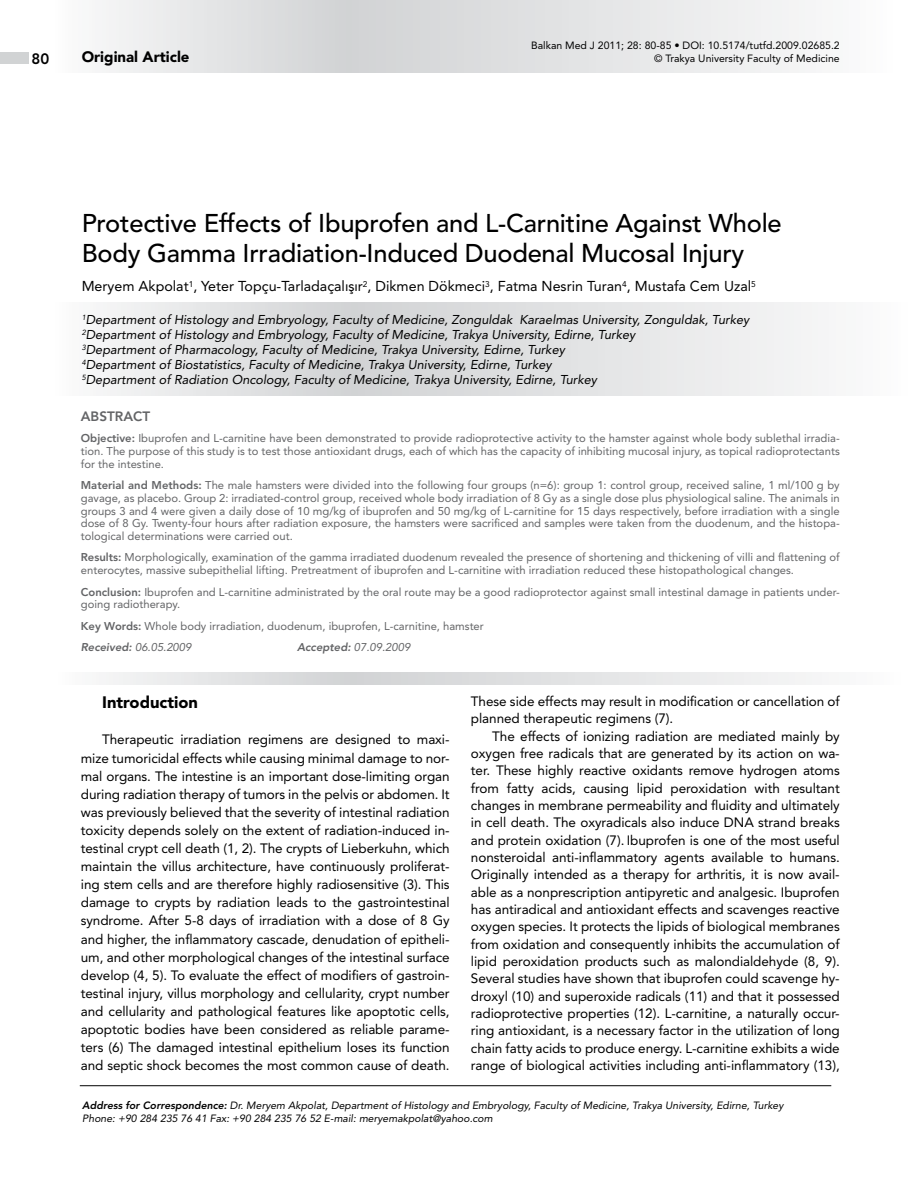
<style>
.page{position:relative;width:915px;height:1191px;background:#fff}
.page>*{position:absolute;margin:0;border:0;box-sizing:border-box;transform-origin:0 0}
.t1{font:500 25.5px/30px "Avenir LT Std";letter-spacing:-.01em;color:#000}
.t2{font:900 16.5px "Avenir LT Std";color:#000}
.t3{font:900 15px "Avenir LT Std";color:#000}
.t4{font:800 15px "Avenir LT Std";color:#000}
.t5{font:14.25px "Avenir LT Std";color:#000}
.t6{font:13.5px/17.4px "Avenir LT Std";letter-spacing:-.005em;color:#000;text-align:justify}
.t7{font:800 13.5px "Avenir LT Std";color:#636466}
.t8{font:italic 12.75px/15px "Avenir LT Std";color:#000}
.t9{font:11.25px/12.8px "Avenir LT Std";color:#636466}
.t10{font:italic 11.25px "Avenir LT Std";color:#636466}
.t11{font:italic 10.5px/12.8px "Avenir LT Std";color:#000}
.t12{font:10.5px/13.2px "Avenir LT Std";color:#000;text-align:right}
.s1{font-weight:800}
.s2{font-weight:800;font-style:italic}
.s3{font-style:italic}
</style>
<div class="page">
<svg style="left:102px;top:0;width:703px;height:72px"></svg>
<svg style="left:103px;top:302px;width:715px;height:93px"></svg>
<div style="left:0;top:53px;width:29px;height:11px;background:#d1d3d4"></div>
<hr style="left:80px;top:1085px;width:751px;height:1px;background:#000">
<svg style="left:106px;top:672px;width:706px;height:13px"></svg>
<p class="t4" style="left:32px;top:49px;width:19px">80</p>
<p class="t3" style="left:82px;top:48px;width:109px">Original Article</p>
<p class="t12" style="left:531px;top:38px;width:310px">Balkan Med J 2011; 28: 80-85 • DOI: 10.5174/tutfd.2009.02685.2 © Trakya University Faculty of Medicine</p>
<h1 class="t1" style="left:82px;top:208px;width:701px">Protective Effects of Ibuprofen and L-Carnitine Against Whole<br>Body Gamma Irradiation-Induced Duodenal Mucosal Injury</h1>
<p class="t5" style="left:82px;top:278px;width:675px">Meryem Akpolat<sup>1</sup>, Yeter Topçu-Tarladaçalışır<sup>2</sup>, Dikmen Dökmeci<sup>3</sup>, Fatma Nesrin Turan<sup>4</sup>, Mustafa Cem Uzal<sup>5</sup></p>
<p class="t8" style="left:82px;top:312px;width:668px"><sup>1</sup>Department of Histology and Embryology, Faculty of Medicine, Zonguldak Karaelmas University, Zonguldak, Turkey <sup>2</sup>Department of Histology and Embryology, Faculty of Medicine, Trakya University, Edirne, Turkey<br><sup>3</sup>Department of Pharmacology, Faculty of Medicine, Trakya University, Edirne, Turkey<br><sup>4</sup>Department of Biostatistics, Faculty of Medicine, Trakya University, Edirne, Turkey<br><sup>5</sup>Department of Radiation Oncology, Faculty of Medicine, Trakya University, Edirne, Turkey</p>
<p class="t7" style="left:81px;top:408px;width:71px">ABSTRACT</p>
<p class="t9" style="left:81px;top:432px;width:760px;text-align:justify"><span class="s1">Objective:</span> Ibuprofen and L-carnitine have been demonstrated to provide radioprotective activity to the hamster against whole body sublethal irradia&shy;tion. The purpose of this study is to test those antioxidant drugs, each of which has the capacity of inhibiting mucosal injury, as topical radioprotectants for the intestine.</p>
<p class="t9" style="left:81px;top:479px;width:760px;text-align:justify"><span class="s1">Material and Methods:</span> The male hamsters were divided into the following four groups (n=6): group 1: control group, received saline, 1 ml/100 g by gavage, as placebo. Group 2: irradiated-control group, received whole body irradiation of 8 Gy as a single dose plus physiological saline. The animals in groups 3 and 4 were given a daily dose of 10 mg/kg of ibuprofen and 50 mg/kg of L-carnitine for 15 days respectively, before irradiation with a single dose of 8 Gy. Twenty-four hours after radiation exposure, the hamsters were sacrificed and samples were taken from the duodenum, and the histopa&shy;tological determinations were carried out.</p>
<p class="t9" style="left:81px;top:551px;width:760px"><span class="s1">Results:</span> Morphologically, examination of the gamma irradiated duodenum revealed the presence of shortening and thickening of villi and flattening of enterocytes, massive subepithelial lifting. Pretreatment of ibuprofen and L-carnitine with irradiation reduced these histopathological changes.</p>
<p class="t9" style="left:81px;top:585px;width:760px"><span class="s1">Conclusion:</span> Ibuprofen and L-carnitine administrated by the oral route may be a good radioprotector against small intestinal damage in patients under&shy;going radiotherapy.</p>
<p class="t9" style="left:81px;top:615px;width:404px;line-height:21.3px"><span class="s1">Key Words:</span> Whole body irradiation, duodenum, ibuprofen, L-carnitine, hamster<br><span class="s2">Received:</span> <span class="s3">06.05.2009</span></p>
<p class="t10" style="left:297px;top:640px;width:115px"><span class="s1">Accepted:</span> 07.09.2009</p>
<p class="t2" style="left:102px;top:692px;width:97px">Introduction</p>
<p class="t6" style="left:81px;top:730px;width:370px;line-height:18.1px;text-indent:21px">Therapeutic irradiation regimens are designed to maxi&shy;mize tumoricidal effects while causing minimal damage to nor&shy;mal organs. The intestine is an important dose-limiting organ during radiation therapy of tumors in the pelvis or abdomen. It was previously believed that the severity of intestinal radiation toxicity depends solely on the extent of radiation-induced in&shy;testinal crypt cell death (1, 2). The crypts of Lieberkuhn, which maintain the villus architecture, have continuously proliferat&shy;ing stem cells and are therefore highly radiosensitive (3). This damage to crypts by radiation leads to the gastrointestinal syndrome. After 5-8 days of irradiation with a dose of 8 Gy and higher, the inflammatory cascade, denudation of epitheli&shy;um, and other morphological changes of the intestinal surface develop (4, 5). To evaluate the effect of modifiers of gastroin&shy;testinal injury, villus morphology and cellularity, crypt number and cellularity and pathological features like apoptotic cells, apoptotic bodies have been considered as reliable parame&shy;ters (6) The damaged intestinal epithelium loses its function and septic shock becomes the most common cause of death.</p>
<p class="t6" style="left:471px;top:692px;width:370px">These side effects may result in modification or cancellation of planned therapeutic regimens (7).</p>
<p class="t6" style="left:471px;top:727px;width:370px;text-indent:21px">The effects of ionizing radiation are mediated mainly by oxygen free radicals that are generated by its action on wa&shy;ter. These highly reactive oxidants remove hydrogen atoms from fatty acids, causing lipid peroxidation with resultant changes in membrane permeability and fluidity and ultimately in cell death. The oxyradicals also induce DNA strand breaks and protein oxidation (7). Ibuprofen is one of the most useful nonsteroidal anti-inflammatory agents available to humans.<br>Originally intended as a therapy for arthritis, it is now avail&shy;able as a nonprescription antipyretic and analgesic. Ibuprofen has antiradical and antioxidant effects and scavenges reactive oxygen species. It protects the lipids of biological membranes from oxidation and consequently inhibits the accumulation of lipid peroxidation products such as malondialdehyde (8, 9).<br>Several studies have shown that ibuprofen could scavenge hy&shy;droxyl (10) and superoxide radicals (11) and that it possessed radioprotective properties (12). L-carnitine, a naturally occur&shy;ring antioxidant, is a necessary factor in the utilization of long chain fatty acids to produce energy. L-carnitine exhibits a wide range of biological activities including anti-inflammatory (13),</p>
<p class="t11" style="left:82px;top:1099px;width:702px"><span class="s1">Address for Correspondence:</span> Dr. Meryem Akpolat, Department of Histology and Embryology, Faculty of Medicine, Trakya University, Edirne, Turkey<br>Phone: +90 284 235 76 41 Fax: +90 284 235 76 52 E-mail: meryemakpolat@yahoo.com</p>
</div>
